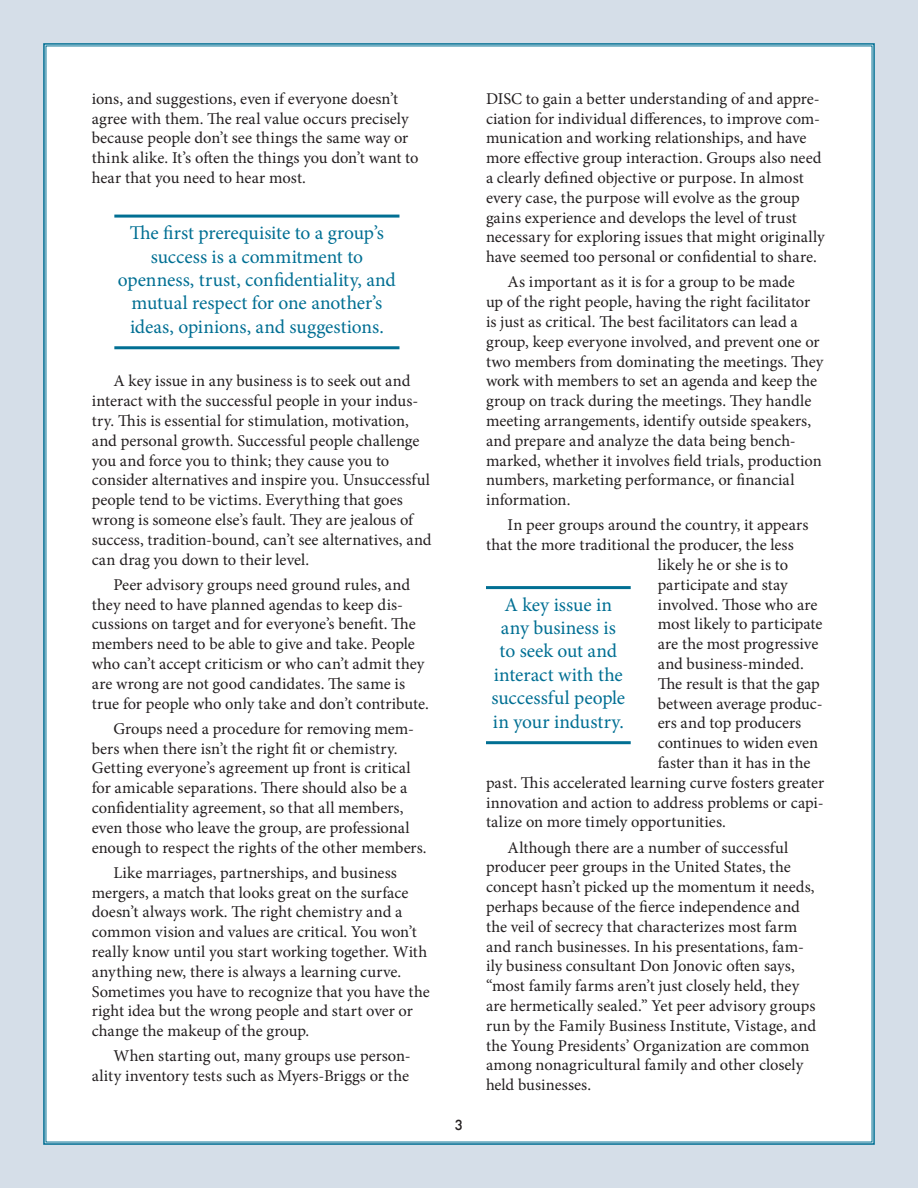
<style>
.page{position:relative;width:918px;height:1188px;background:#d5dee8}
.page>*{position:absolute;margin:0;border:0;box-sizing:border-box;transform-origin:0 0}
.t1{font:19.5px/23.4px "Minion Pro";color:#016f93;text-align:center}
.body_text{font:16.5px/19.8px "Minion Pro";color:#231f20}
.t2{font:500 13.5px "Futura";color:#231f20}
</style>
<div class="page">
<div style="left:43px;top:43px;width:832px;height:1102px;background:#fff"></div>
<div style="left:486px;top:597px;width:145px;height:131px;background:#fff"></div>
<hr style="left:486px;top:586px;width:145px;height:3px;background:#016f93">
<hr style="left:486px;top:741px;width:145px;height:3px;background:#016f93">
<hr style="left:114px;top:215px;width:285px;height:3px;background:#016f93">
<hr style="left:114px;top:346px;width:285px;height:3px;background:#016f93">
<p class="body_text" style="left:92px;top:89px;width:328px">ions, and suggestions, even if everyone doesn’t agree with them. The real value occurs precisely because people don’t see things the same way or think alike. It’s often the things you don’t want to hear that you need to hear most.</p>
<p class="t1" style="left:118px;top:221px;width:280px">The first prerequisite to a group’s success is a commitment to openness, trust, confidentiality, and mutual respect for one another’s ideas, opinions, and suggestions.</p>
<p class="body_text" style="left:92px;top:371px;width:341px;text-indent:22px">A key issue in any business is to seek out and interact with the successful people in your indus&shy;try. This is essential for stimulation, motivation, and personal growth. Successful people challenge you and force you to think; they cause you to consider alternatives and inspire you. Unsuccessful people tend to be victims. Everything that goes wrong is someone else’s fault. They are jealous of success, tradition-bound, can’t see alternatives, and can drag you down to their level.</p>
<p class="body_text" style="left:92px;top:575px;width:339px;text-indent:22px">Peer advisory groups need ground rules, and they need to have planned agendas to keep dis&shy;cussions on target and for everyone’s benefit. The members need to be able to give and take. People who can’t accept criticism or who can’t admit they are wrong are not good candidates. The same is true for people who only take and don’t contribute.</p>
<p class="body_text" style="left:92px;top:719px;width:336px;text-indent:22px">Groups need a procedure for removing mem&shy;bers when there isn’t the right fit or chemistry.<br>Getting everyone’s agreement up front is critical for amicable separations. There should also be a confidentiality agreement, so that all members, even those who leave the group, are professional enough to respect the rights of the other members.</p>
<p class="body_text" style="left:92px;top:863px;width:340px;text-indent:22px">Like marriages, partnerships, and business mergers, a match that looks great on the surface doesn’t always work. The right chemistry and a common vision and values are critical. You won’t really know until you start working together. With anything new, there is always a learning curve.<br>Sometimes you have to recognize that you have the right idea but the wrong people and start over or change the makeup of the group.</p>
<p class="body_text" style="left:92px;top:1046px;width:321px;text-align:right">When starting out, many groups use person&shy;ality inventory tests such as Myers-Briggs or the</p>
<p class="t2" style="left:455px;top:1116px;width:10px">3</p>
<p class="body_text" style="left:486px;top:89px;width:340px">DISC to gain a better understanding of and appre&shy;ciation for individual differences, to improve com&shy;munication and working relationships, and have more effective group interaction. Groups also need a clearly defined objective or purpose. In almost every case, the purpose will evolve as the group gains experience and develops the level of trust necessary for exploring issues that might originally have seemed too personal or confidential to share.</p>
<p class="body_text" style="left:486px;top:272px;width:339px;text-indent:22px">As important as it is for a group to be made<br>up of the right people, having the right facilitator is just as critical. The best facilitators can lead a group, keep everyone involved, and prevent one or two members from dominating the meetings. They work with members to set an agenda and keep the group on track during the meetings. They handle meeting arrangements, identify outside speakers, and prepare and analyze the data being bench&shy;marked, whether it involves field trials, production numbers, marketing performance, or financial information.</p>
<p class="body_text" style="left:508px;top:515px;width:302px">In peer groups around the country, it appears</p>
<p class="body_text" style="left:486px;top:535px;width:309px">that the more traditional the producer, the less</p>
<p class="body_text" style="left:658px;top:555px;width:132px">likely he or she is to</p>
<p class="body_text" style="left:658px;top:575px;width:131px">participate and stay</p>
<p class="body_text" style="left:658px;top:595px;width:161px">involved. Those who are</p>
<p class="body_text" style="left:658px;top:614px;width:166px">most likely to participate</p>
<p class="body_text" style="left:658px;top:634px;width:162px">are the most progressive</p>
<p class="body_text" style="left:658px;top:654px;width:148px">and business-minded.</p>
<p class="body_text" style="left:658px;top:674px;width:164px">The result is that the gap</p>
<p class="body_text" style="left:658px;top:694px;width:166px">between average produc-</p>
<p class="body_text" style="left:658px;top:713px;width:145px">ers and top producers</p>
<p class="body_text" style="left:658px;top:733px;width:162px">continues to widen even</p>
<p class="body_text" style="left:658px;top:753px;width:154px">faster than it has in the</p>
<p class="body_text" style="left:486px;top:773px;width:340px">past. This accelerated learning curve fosters greater</p>
<p class="body_text" style="left:486px;top:793px;width:339px">innovation and action to address problems or capi-</p>
<p class="body_text" style="left:486px;top:812px;width:241px">talize on more timely opportunities.</p>
<p class="body_text" style="left:486px;top:838px;width:332px;text-indent:22px">Although there are a number of successful producer peer groups in the United States, the concept hasn’t picked up the momentum it needs, perhaps because of the fierce independence and the veil of secrecy that characterizes most farm and ranch businesses. In his presentations, fam&shy;ily business consultant Don Jonovic often says, “most family farms aren’t just closely held, they are hermetically sealed.” Yet peer advisory groups run by the Family Business Institute, Vistage, and the Young Presidents’ Organization are common among nonagricultural family and other closely held businesses.</p>
<p class="t1" style="left:492px;top:593px;width:135px">A key issue in any business is to seek out and interact with the successful people in your industry.</p>
</div>
